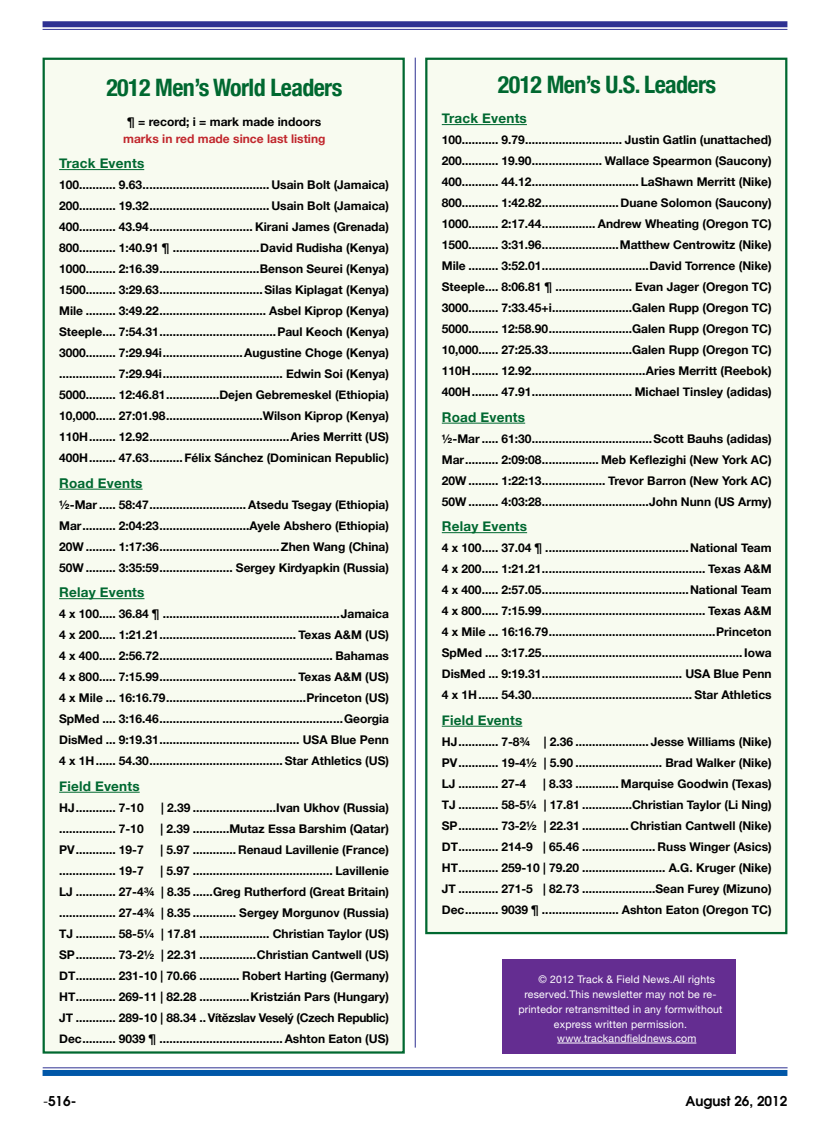
<style>
.page{position:relative;width:830px;height:1127px;background:#fff}
.page>*{position:absolute;margin:0;border:0;box-sizing:border-box;transform-origin:0 0}
.t1{font:700 condensed 24px "Helvetica Neue";letter-spacing:-.025em;color:#006830}
.t2{font:700 13.5px "Helvetica Neue";letter-spacing:.015em;color:#006830}
.t3{font:600 13.5px "Avant Garde";color:#000}
.t4{font:700 12px/21px "Helvetica Neue";color:#000;text-align:justify}
.t5{font:700 12px "Helvetica Neue";color:#c1272d}
.t6{font:10.5px "Helvetica Neue";letter-spacing:.015em;color:#fff}
.s1{font-style:inherit}
.s2{font-weight:400}
</style>
<div class="page">
<div style="left:502px;top:959px;width:233px;height:94px;background:#642d91"></div>
<hr style="left:557px;top:1043px;width:139px;height:1px;background:#fff">
<div style="left:43px;top:58px;width:361px;height:995px;background:#f8fbf0;border:2px solid #006830"></div>
<hr style="left:59px;top:169px;width:85px;height:1px;background:#006830">
<hr style="left:59px;top:489px;width:83px;height:1px;background:#006830">
<hr style="left:59px;top:598px;width:85px;height:1px;background:#006830">
<hr style="left:59px;top:792px;width:81px;height:1px;background:#006830">
<div style="left:425px;top:58px;width:362px;height:876px;background:#f8fbf0;border:2px solid #006830"></div>
<hr style="left:441px;top:124px;width:85px;height:1px;background:#006830">
<hr style="left:441px;top:423px;width:84px;height:1px;background:#006830">
<hr style="left:441px;top:532px;width:86px;height:1px;background:#006830">
<hr style="left:441px;top:726px;width:81px;height:1px;background:#006830">
<hr style="left:414px;top:58px;width:1px;height:989px;background:#2e3192">
<div style="left:43px;top:21px;width:744px;height:6px;background:#2e3192"></div>
<div style="left:43px;top:1070px;width:744px;height:6px;background:#0057a8"></div>
<hr style="left:43px;top:29px;width:744px;height:1px;background:#2e3192">
<hr style="left:43px;top:1067px;width:744px;height:1px;background:#2e3192">
<h1 class="t1" style="left:106px;top:68px;width:237px">2012 Men’s World Leaders</h1>
<p class="t4" style="left:127px;top:111px;width:195px">¶ = record; i = mark made indoors</p>
<p class="t5" style="left:123px;top:128px;width:204px">marks in red made since last listing</p>
<p class="t2" style="left:59px;top:151px;width:87px">Track Events</p>
<p class="t4" style="left:59px;top:174px;width:331px">100........... 9.63...................................... Usain Bolt (Jamaica)<br>200........... 19.32.................................... Usain Bolt (Jamaica)<br>400........... 43.94............................... Kirani James (Grenada)<br>800........... 1:40.91 ¶ ..........................David Rudisha (Kenya)<br>1000......... 2:16.39..............................Benson Seurei (Kenya)<br>1500......... 3:29.63...............................Silas Kiplagat (Kenya)<br>Mile ......... 3:49.22................................ Asbel Kiprop (Kenya)<br>Steeple.... 7:54.31...................................Paul Keoch (Kenya)<br>3000......... 7:29.94i........................Augustine Choge (Kenya) ................. 7:29.94i.................................... Edwin Soi (Kenya)<br>5000......... 12:46.81................Dejen Gebremeskel (Ethiopia)<br>10,000...... 27:01.98.............................Wilson Kiprop (Kenya)<br>110H........ 12.92..........................................Aries Merritt (US)<br>400H........ 47.63..........Félix Sánchez (Dominican Republic)</p>
<p class="t2" style="left:59px;top:471px;width:85px"><span class="s1">R</span>oad Events</p>
<p class="t4" style="left:59px;top:493px;width:331px">½-Mar ..... 58:47............................. Atsedu Tsegay (Ethiopia)<br>Mar.......... 2:04:23...........................Ayele Abshero (Ethiopia)<br>20W ......... 1:17:36....................................Zhen Wang (China)<br>50W ......... 3:35:59...................... Sergey Kirdyapkin (Russia)</p>
<p class="t2" style="left:59px;top:580px;width:87px">Relay Events</p>
<p class="t4" style="left:59px;top:603px;width:331px">4 x 100..... 36.84 ¶ .....................................................Jamaica 4 x 200..... 1:21.21......................................... Texas A&amp;M (US)<br>4 x 400..... 2:56.72.................................................... Bahamas 4 x 800..... 7:15.99......................................... Texas A&amp;M (US)<br>4 x Mile ... 16:16.79..........................................Princeton (US)<br>SpMed .... 3:16.46.......................................................Georgia DisMed ... 9:19.31.......................................... USA Blue Penn 4 x 1H...... 54.30........................................Star Athletics (US)</p>
<p class="t2" style="left:59px;top:774px;width:82px">Field Events</p>
<p class="t4" style="left:59px;top:796px;width:86px">HJ............ 7-10</p>
<p class="t4" style="left:161px;top:796px;width:229px">| 2.39 .........................Ivan Ukhov (Russia)</p>
<p class="t4" style="left:59px;top:817px;width:86px">................. 7-10</p>
<p class="t4" style="left:160px;top:817px;width:230px">| 2.39 ...........Mutaz Essa Barshim (Qatar)</p>
<p class="t4" style="left:59px;top:838px;width:86px">PV............ 19-7</p>
<p class="t4" style="left:160px;top:838px;width:230px">| 5.97 ............. Renaud Lavillenie (France)</p>
<p class="t4" style="left:59px;top:859px;width:86px">................. 19-7</p>
<p class="t4" style="left:59px;top:859px;width:331px;text-indent:101px">| 5.97 .......................................... Lavillenie LJ ............ 27-4¾ | 8.35 ......Greg Rutherford (Great Britain) ................. 27-4¾ | 8.35 ............. Sergey Morgunov (Russia)<br>TJ ............ 58-5¼ | 17.81 ..................... Christian Taylor (US)<br>SP............ 73-2½ | 22.31 .................Christian Cantwell (US)<br>DT............ 231-10 | 70.66 ............ Robert Harting (Germany)<br>HT............ 269-11 | 82.28 ...............Kristzián Pars (Hungary)<br>JT ............ 289-10 | 88.34 ..Vítĕzslav Veselý (Czech Republic)<br>Dec.......... 9039 ¶ .....................................Ashton Eaton (US)</p>
<h1 class="t1" style="left:497px;top:65px;width:220px">2012 Men’s U.S. Leaders</h1>
<p class="t2" style="left:441px;top:106px;width:87px">Track Events</p>
<p class="t4" style="left:441px;top:129px;width:331px">100........... 9.79............................. Justin Gatlin (unattached)<br>200........... 19.90..................... Wallace Spearmon (Saucony)<br>400........... 44.12................................ LaShawn Merritt (Nike)<br>800........... 1:42.82....................... Duane Solomon (Saucony)<br>1000......... 2:17.44................ Andrew Wheating (Oregon TC)<br>1500......... 3:31.96.......................Matthew Centrowitz (Nike)<br>Mile ......... 3:52.01................................David Torrence (Nike)<br>Steeple.... 8:06.81 ¶ ....................... Evan Jager (Oregon TC)<br>3000......... 7:33.45+i........................Galen Rupp (Oregon TC)<br>5000......... 12:58.90.........................Galen Rupp (Oregon TC)<br>10,000...... 27:25.33.........................Galen Rupp (Oregon TC)<br>110H........ 12.92..................................Aries Merritt (Reebok)<br>400H........ 47.91.............................. Michael Tinsley (adidas)</p>
<p class="t2" style="left:441px;top:405px;width:85px">Road Events</p>
<p class="t4" style="left:441px;top:427px;width:331px">½-Mar ..... 61:30....................................Scott Bauhs (adidas)<br>Mar.......... 2:09:08................. Meb Keflezighi (New York AC)<br>20W ......... 1:22:13................... Trevor Barron (New York AC)<br>50W ......... 4:03:28................................John Nunn (US Army)</p>
<p class="t2" style="left:441px;top:514px;width:87px">Relay Events</p>
<p class="t4" style="left:441px;top:537px;width:331px">4 x 100..... 37.04 ¶ ...........................................National Team 4 x 200..... 1:21.21................................................. Texas A&amp;M 4 x 400..... 2:57.05............................................National Team 4 x 800..... 7:15.99................................................. Texas A&amp;M 4 x Mile ... 16:16.79..................................................Princeton SpMed .... 3:17.25............................................................Iowa DisMed ... 9:19.31.......................................... USA Blue Penn 4 x 1H...... 54.30................................................ Star Athletics</p>
<p class="t2" style="left:441px;top:708px;width:82px">Field Events</p>
<p class="t4" style="left:441px;top:730px;width:331px">HJ............ 7-8¾ | 2.36 ...................... Jesse Williams (Nike)<br>PV............ 19-4½ | 5.90 .......................... Brad Walker (Nike)<br>LJ ............ 27-4</p>
<p class="t4" style="left:441px;top:772px;width:331px;text-indent:101px">| 8.33 ............. Marquise Goodwin (Texas)<br>TJ ............ 58-5¼ | 17.81 ...............Christian Taylor (Li Ning)<br>SP............ 73-2½ | 22.31 ..............Christian Cantwell (Nike)<br>DT............ 214-9 | 65.46 ...................... Russ Winger (Asics)<br>HT............ 259-10 | 79.20 ......................... A.G. Kruger (Nike)<br>JT ............ 271-5 | 82.73 ......................Sean Furey (Mizuno)<br>Dec.......... 9039 ¶ ....................... Ashton Eaton (Oregon TC)</p>
<p class="t6" style="left:538px;top:971px;width:178px">© 2012 Track &amp; Field News.All rights</p>
<p class="t6" style="left:524px;top:986px;width:193px">reserved.This newsletter may not be re-</p>
<p class="t6" style="left:518px;top:1001px;width:206px">printedor retransmitted in any formwithout</p>
<p class="t6" style="left:553px;top:1016px;width:134px">express written permission.</p>
<p class="t6" style="left:557px;top:1029px;width:140px">www.trackandfieldnews.com</p>
<p class="t3" style="left:44px;top:1092px;width:34px"><span class="s2">-</span>516-</p>
<p class="t3" style="left:685px;top:1092px;width:103px">August 26, 2012</p>
</div>
